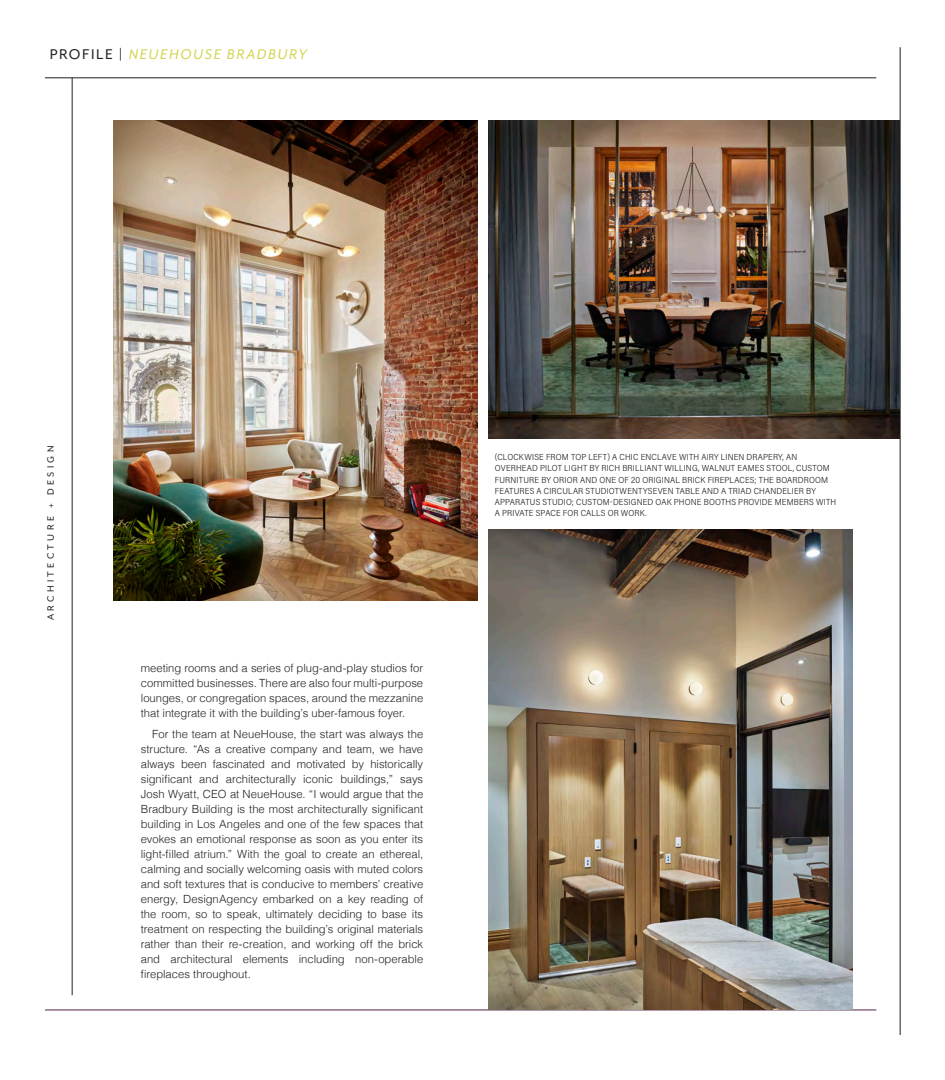
<style>
.page{position:relative;width:945px;height:1080px;background:#fff}
.page>*{position:absolute;margin:0;border:0;box-sizing:border-box;transform-origin:0 0}
.t1{font:italic 16.25px "Mr Eaves Mod OT";letter-spacing:.105em;color:#d1d54f}
.t2{font:300 11.25px/15px "Helvetica";color:#231f20;text-align:justify}
.t3{font:10.62px "Mr Eaves Mod OT";letter-spacing:.315em;color:#231f20}
.t4{font:300 8.75px/11.2px "Acumin Pro Semi Cond";letter-spacing:.02em;color:#231f20}
.s1{font-style:normal;color:#231f20}
</style>
<div class="page">
<hr style="left:72px;top:78px;width:1px;height:917px;background:#231f20">
<hr style="left:45px;top:1010px;width:831px;height:1px;background:#542348">
<hr style="left:900px;top:47px;width:1px;height:988px;background:#231f20">
<img style="left:114px;top:121px;width:364px;height:480px">
<hr style="left:45px;top:78px;width:831px;height:1px;background:#231f20">
<img style="left:489px;top:530px;width:364px;height:480px">
<img style="left:489px;top:121px;width:411px;height:318px">
<p class="t1" style="left:50px;top:45px;width:259px"><span class="s1">PROFILE |</span> NEUEHOUSE BRADBURY</p>
<p class="t3" style="left:45px;top:620px;width:176px;rotate:-90deg">ARCHITECTURE + DESIGN</p>
<p class="t2" style="left:141px;top:660px;width:284px">meeting rooms and a series of plug-and-play studios for committed businesses. There are also four multi-purpose lounges, or congregation spaces, around the mezzanine that integrate it with the building’s uber-famous foyer.</p>
<p class="t2" style="left:141px;top:726px;width:284px;text-indent:11px">For the team at NeueHouse, the start was always the structure. “As a creative company and team, we have always been fascinated and motivated by historically significant and architecturally iconic buildings,” says Josh Wyatt, CEO at NeueHouse. “I would argue that the Bradbury Building is the most architecturally significant building in Los Angeles and one of the few spaces that evokes an emotional response as soon as you enter its light-filled atrium.” With the goal to create an ethereal, calming and socially welcoming oasis with muted colors and soft textures that is conducive to members’ creative energy, DesignAgency embarked on a key reading of the room, so to speak, ultimately deciding to base its treatment on respecting the building’s original materials rather than their re-creation, and working off the brick and architectural elements including non-operable fireplaces throughout.</p>
<p class="t4" style="left:495px;top:451px;width:343px">(CLOCKWISE FROM TOP LEFT) A CHIC ENCLAVE WITH AIRY LINEN DRAPERY, AN OVERHEAD PILOT LIGHT BY RICH BRILLIANT WILLING, WALNUT EAMES STOOL, CUSTOM FURNITURE BY ORIOR AND ONE OF 20 ORIGINAL BRICK FIREPLACES; THE BOARDROOM FEATURES A CIRCULAR STUDIOTWENTYSEVEN TABLE AND A TRIAD CHANDELIER BY APPARATUS STUDIO; CUSTOM-DESIGNED OAK PHONE BOOTHS PROVIDE MEMBERS WITH A PRIVATE SPACE FOR CALLS OR WORK.</p>
</div>
